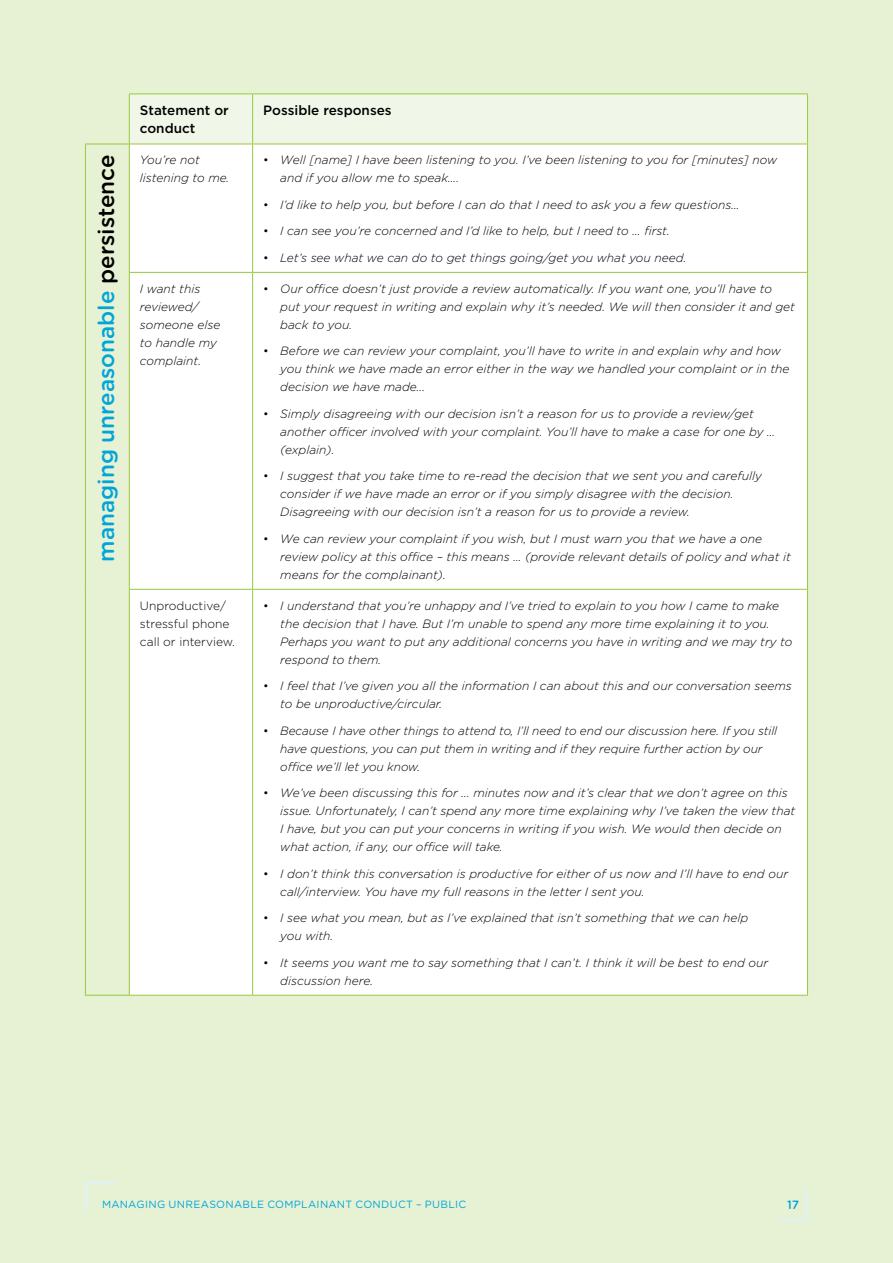
<style>
.page{position:relative;width:893px;height:1263px;background:#e7f1d4}
.page>*{position:absolute;margin:0;border:0;box-sizing:border-box;transform-origin:0 0}
.Sub-heading{font:500 22.5px "Gotham Rounded";color:#00a5da}
.body_text{font:500 13.5px/18px "Gotham";color:#000}
.body_text-2{font:italic 300 12px/18px "Gotham";color:#000}
.body_text-3{font:300 12px/18px "Gotham";color:#000}
.t1{font:500 12px "Gotham Rounded";color:#00a5da}
.t2{font:10.5px "Gotham Rounded";letter-spacing:.03em;color:#00a5da}
.s1{color:#000}
.s2{font-style:normal}
</style>
<div class="page">
<div style="left:130px;top:95px;width:677px;height:49px;background:#f1f7e8"></div>
<div style="left:130px;top:145px;width:677px;height:850px;background:#fff"></div>
<hr style="left:129px;top:94px;width:124px;height:1px;background:#97c93d">
<hr style="left:129px;top:94px;width:1px;height:50px;background:#97c93d">
<hr style="left:253px;top:94px;width:555px;height:1px;background:#97c93d">
<hr style="left:252px;top:94px;width:1px;height:50px;background:#97c93d">
<hr style="left:807px;top:94px;width:1px;height:50px;background:#97c93d">
<hr style="left:252px;top:273px;width:1px;height:316px;background:#97c93d">
<hr style="left:807px;top:273px;width:1px;height:316px;background:#97c93d">
<hr style="left:129px;top:589px;width:124px;height:1px;background:#97c93d">
<hr style="left:253px;top:589px;width:555px;height:1px;background:#97c93d">
<hr style="left:252px;top:590px;width:1px;height:405px;background:#97c93d">
<hr style="left:807px;top:590px;width:1px;height:405px;background:#97c93d">
<hr style="left:129px;top:995px;width:124px;height:1px;background:#97c93d">
<hr style="left:253px;top:995px;width:555px;height:1px;background:#97c93d">
<hr style="left:85px;top:144px;width:44px;height:1px;background:#97c93d">
<hr style="left:85px;top:144px;width:1px;height:128px;background:#97c93d">
<hr style="left:129px;top:144px;width:124px;height:1px;background:#97c93d">
<hr style="left:129px;top:144px;width:1px;height:128px;background:#97c93d">
<hr style="left:253px;top:144px;width:555px;height:1px;background:#97c93d">
<hr style="left:252px;top:144px;width:1px;height:128px;background:#97c93d">
<hr style="left:807px;top:144px;width:1px;height:128px;background:#97c93d">
<hr style="left:85px;top:272px;width:1px;height:317px;background:#97c93d">
<hr style="left:129px;top:272px;width:124px;height:1px;background:#97c93d">
<hr style="left:129px;top:273px;width:1px;height:316px;background:#97c93d">
<hr style="left:253px;top:272px;width:555px;height:1px;background:#97c93d">
<hr style="left:85px;top:589px;width:1px;height:406px;background:#97c93d">
<hr style="left:129px;top:590px;width:1px;height:405px;background:#97c93d">
<hr style="left:85px;top:995px;width:44px;height:1px;background:#97c93d">
<svg style="left:777px;top:1191px;width:31px;height:30px"></svg>
<svg style="left:85px;top:1182px;width:31px;height:30px"></svg>
<p class="body_text" style="left:140px;top:101px;width:90px">Statement or conduct</p>
<p class="body_text" style="left:263px;top:101px;width:130px">Possible responses</p>
<p class="Sub-heading" style="left:90px;top:562px;width:409px;rotate:-90deg">managing unreasonable <span class="s1">persistence</span></p>
<p class="body_text-2" style="left:140px;top:151px;width:91px">You’re not listening to me.</p>
<p class="body_text-2" style="left:280px;top:151px;width:498px;text-indent:-17px"><span class="s2">•</span> Well [name] I have been listening to you. I’ve been listening to you for [minutes] now and if you allow me to speak....</p>
<p class="body_text-2" style="left:263px;top:195px;width:478px"><span class="s2">•</span> I’d like to help you, but before I can do that I need to ask you a few questions...</p>
<p class="body_text-2" style="left:263px;top:222px;width:408px"><span class="s2">•</span> I can see you’re concerned and I’d like to help, but I need to ... first.</p>
<p class="body_text-2" style="left:263px;top:248px;width:425px"><span class="s2">•</span> Let’s see what we can do to get things going/get you what you need.</p>
<p class="body_text-2" style="left:140px;top:279px;width:82px">I want this reviewed/ someone else to handle my complaint.</p>
<p class="body_text-2" style="left:280px;top:279px;width:516px;text-indent:-17px"><span class="s2">•</span> Our office doesn’t just provide a review automatically. If you want one, you’ll have to<br>put your request in writing and explain why it’s needed. We will then consider it and get back to you.</p>
<p class="body_text-2" style="left:280px;top:342px;width:511px;text-indent:-17px"><span class="s2">•</span> Before we can review your complaint, you’ll have to write in and explain why and how you think we have made an error either in the way we handled your complaint or in the decision we have made...</p>
<p class="body_text-2" style="left:280px;top:404px;width:497px;text-indent:-17px"><span class="s2">•</span> Simply disagreeing with our decision isn’t a reason for us to provide a review/get another officer involved with your complaint. You’ll have to make a case for one by ... (explain).</p>
<p class="body_text-2" style="left:280px;top:467px;width:483px;text-indent:-17px"><span class="s2">•</span> I suggest that you take time to re-read the decision that we sent you and carefully consider if we have made an error or if you simply disagree with the decision.<br>Disagreeing with our decision isn’t a reason for us to provide a review.</p>
<p class="body_text-2" style="left:280px;top:529px;width:512px;text-indent:-17px"><span class="s2">•</span> We can review your complaint if you wish, but I must warn you that we have a one review policy at this office – this means ... (provide relevant details of policy and what it means for the complainant).</p>
<p class="body_text-3" style="left:140px;top:596px;width:97px">Unproductive/ stressful phone call or interview.</p>
<p class="body_text-2" style="left:280px;top:596px;width:514px;text-indent:-17px"><span class="s2">•</span> I understand that you’re unhappy and I’ve tried to explain to you how I came to make the decision that I have. But I’m unable to spend any more time explaining it to you.<br>Perhaps you want to put any additional concerns you have in writing and we may try to respond to them.</p>
<p class="body_text-2" style="left:280px;top:676px;width:513px;text-indent:-17px"><span class="s2">•</span> I feel that I’ve given you all the information I can about this and our conversation seems to be unproductive/circular.</p>
<p class="body_text-2" style="left:280px;top:721px;width:498px;text-indent:-17px"><span class="s2">•</span> Because I have other things to attend to, I’ll need to end our discussion here. If you still have questions, you can put them in writing and if they require further action by our office we’ll let you know.</p>
<p class="body_text-2" style="left:280px;top:783px;width:516px;text-indent:-17px"><span class="s2">•</span> We’ve been discussing this for ... minutes now and it’s clear that we don’t agree on this issue. Unfortunately, I can’t spend any more time explaining why I’ve taken the view that I have, but you can put your concerns in writing if you wish. We would then decide on what action, if any, our office will take.</p>
<p class="body_text-2" style="left:280px;top:864px;width:509px;text-indent:-17px"><span class="s2">•</span> I don’t think this conversation is productive for either of us now and I’ll have to end our call/interview. You have my full reasons in the letter I sent you.</p>
<p class="body_text-2" style="left:280px;top:908px;width:469px;text-indent:-17px"><span class="s2">•</span> I see what you mean, but as I’ve explained that isn’t something that we can help you with.</p>
<p class="body_text-2" style="left:280px;top:953px;width:489px;text-indent:-17px"><span class="s2">•</span> It seems you want me to say something that I can’t. I think it will be best to end our discussion here.</p>
<p class="t2" style="left:102px;top:1197px;width:366px">MANAGING UNREASONABLE COMPLAINANT CONDUCT – PUBLIC</p>
<p class="t1" style="left:787px;top:1196px;width:14px">17</p>
</div>
